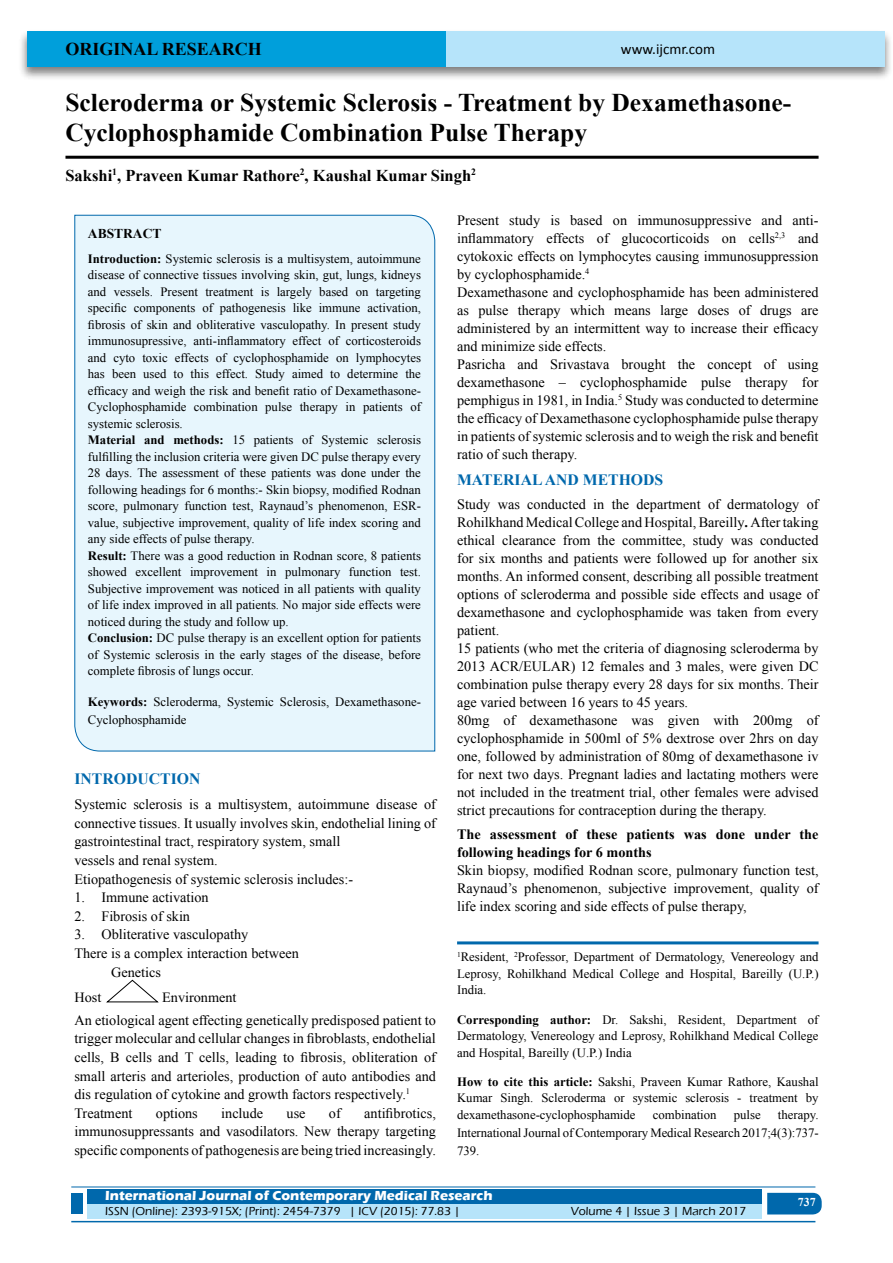
<style>
.page{position:relative;width:893px;height:1263px;background:#fff}
.page>*{position:absolute;margin:0;border:0;box-sizing:border-box;transform-origin:0 0}
.t1{font:700 25.5px/30px "Times New Roman";color:#000}
.t2{font:700 18px "Times New Roman";color:#000}
.t3{font:700 16.5px "Times New Roman";color:#000}
.t4{font:700 15.75px "Times New Roman";color:#0068ac}
.t5{font:15px "Calibri";color:#000}
.t6{font:14.25px/18px "Times New Roman";color:#000}
.t7{font:700 14.25px/18px "Times New Roman";color:#000}
.t8{font:700 13.5px "Eras ITC";color:#fff}
.t9{font:700 13.5px "Times New Roman";color:#000}
.t10{font:12.75px/16.5px "Times New Roman";color:#000;text-align:justify}
.t11{font:500 12px "Eras ITC";color:#000}
.t12{font:700 12px "Times New Roman";color:#fff}
.s1{font-weight:700}
</style>
<div class="page">
<div style="left:19px;top:29px;width:874px;height:52px;background:#000;opacity:.5"></div>
<div style="left:27px;top:31px;width:858px;height:35px;background:#b6e4fa"></div>
<div style="left:27px;top:31px;width:419px;height:35px;background:#009fdb"></div>
<div style="left:87px;top:1189px;width:674px;height:15px;background:#0068ac"></div>
<div style="left:87px;top:1204px;width:674px;height:15px;background:#b6e4fa"></div>
<svg style="left:767px;top:1193px;width:55px;height:21px"></svg>
<hr style="left:71px;top:1186px;width:744px;height:1px;background:#0068ac">
<hr style="left:71px;top:1221px;width:744px;height:1px;background:#0068ac">
<div style="left:71px;top:1193px;width:12px;height:21px;background:#0068ac"></div>
<hr style="left:65px;top:156px;width:754px;height:3px;background:#000">
<div style="left:74px;top:214px;width:361px;height:538px;background:#e7f6fd"></div>
<svg style="left:106px;top:979px;width:52px;height:24px"></svg>
<hr style="left:457px;top:941px;width:362px;height:3px;background:#0068ac">
<p class="t2" style="left:65px;top:36px;width:198px">original researc h</p>
<p class="t5" style="left:621px;top:40px;width:96px">www.ijcmr.com</p>
<h1 class="t1" style="left:65px;top:87px;width:727px">Scleroderma or Systemic Sclerosis - Treatment by Dexamethasone-<br>Cyclophosphamide Combination Pulse Therapy</h1>
<p class="t3" style="left:65px;top:164px;width:412px">Sakshi<sup>1</sup>, Praveen Kumar Rathore<sup>2</sup>, Kaushal Kumar Singh<sup>2</sup></p>
<p class="t9" style="left:88px;top:224px;width:75px">ABSTRACT</p>
<p class="t10" style="left:88px;top:250px;width:335px;text-align:left"><span class="s1">Introduction:</span> Systemic sclerosis is a multisystem, autoimmune disease of connective tissues involving skin, gut, lungs, kidneys and vessels. Present treatment is largely based on targeting specific components of pathogenesis like immune activation, fibrosis of skin and obliterative vasculopathy. In present study immunosupressive, anti-inflammatory effect of corticosteroids and cyto toxic effects of cyclophosphamide on lymphocytes has been used to this effect. Study aimed to determine the efficacy and weigh the risk and benefit ratio of Dexamethasone-Cyclophosphamide combination pulse therapy in patients of systemic sclerosis.<br><span class="s1">Material and methods:</span> 15 patients of Systemic sclerosis fulfilling the inclusion criteria were given DC pulse therapy every 28 days. The assessment of these patients was done under the following headings for 6 months:- Skin biopsy, modified Rodnan score, pulmonary function test, Raynaud’s phenomenon, ESR&shy;value, subjective improvement, quality of life index scoring and any side effects of pulse therapy.<br><span class="s1">Result:</span> There was a good reduction in Rodnan score, 8 patients showed excellent improvement in pulmonary function test.<br>Subjective improvement was noticed in all patients with quality of life index improved in all patients. No major side effects were noticed during the study and follow up.<br><span class="s1">Conclusion:</span> DC pulse therapy is an excellent option for patients of Systemic sclerosis in the early stages of the disease, before complete fibrosis of lungs occur.</p>
<p class="t10" style="left:88px;top:692px;width:335px;line-height:18px"><span class="s1">Keywords:</span> Scleroderma, Systemic Sclerosis, Dexamethasone-<br>Cyclophosphamide</p>
<p class="t4" style="left:74px;top:768px;width:127px">Introduction</p>
<p class="t6" style="left:74px;top:795px;width:363px;line-height:18.6px">Systemic sclerosis is a multisystem, autoimmune disease of connective tissues. It usually involves skin, endothelial lining of gastrointestinal tract, respiratory system, small<br>vessels and renal system.<br>Etiopathogenesis of systemic sclerosis includes:-</p>
<p class="t6" style="left:74px;top:888px;width:136px">1. Immune activation</p>
<p class="t6" style="left:74px;top:907px;width:117px">2. Fibrosis of skin</p>
<p class="t6" style="left:74px;top:925px;width:226px;line-height:18.6px">3. Obliterative vasculopathy<br>There is a complex interaction between</p>
<p class="t6" style="left:74px;top:988px;width:28px">Host</p>
<p class="t6" style="left:162px;top:988px;width:76px">Environment</p>
<p class="t6" style="left:111px;top:963px;width:51px">Genetics</p>
<p class="t6" style="left:74px;top:1010px;width:363px;line-height:18.6px">An etiological agent effecting genetically predisposed patient to trigger molecular and cellular changes in fibroblasts, endothelial cells, B cells and T cells, leading to fibrosis, obliteration of small arteris and arterioles, production of auto antibodies and dis regulation of cytokine and growth factors respectively.<sup>1<br></sup>Treatment</p>
<p class="t6" style="left:74px;top:1103px;width:363px;line-height:18.6px;text-align:justify;text-indent:290px">antifibrotics, immunosuppressants and vasodilators. New therapy targeting specific components of pathogenesis are being tried increasingly.</p>
<p class="t6" style="left:156px;top:1104px;width:43px">options</p>
<p class="t6" style="left:221px;top:1104px;width:43px">include</p>
<p class="t6" style="left:287px;top:1104px;width:20px">use</p>
<p class="t6" style="left:329px;top:1104px;width:13px">of</p>
<p class="t6" style="left:457px;top:211px;width:363px">Present study is based on immunosuppressive and anti&shy;inflammatory effects of glucocorticoids on cells<sup>2,3</sup> and cytokoxic effects on lymphocytes causing immunosuppression by cyclophosphamide.<sup>4<br></sup>Dexamethasone and cyclophosphamide has been administered as pulse therapy which means large doses of drugs are administered by an intermittent way to increase their efficacy and minimize side effects.<br>Pasricha and Srivastava brought the concept of using dexamethasone – cyclophosphamide pulse therapy for pemphigus in 1981, in India.<sup>5</sup> Study was conducted to determine the efficacy of Dexamethasone cyclophosphamide pulse therapy in patients of systemic sclerosis and to weigh the risk and benefit ratio of such therapy.</p>
<p class="t4" style="left:457px;top:468px;width:197px">Material and methods</p>
<p class="t6" style="left:457px;top:495px;width:363px">Study was conducted in the department of dermatology of Rohilkhand Medical College and Hospital, Bareilly<span class="s1">.</span> After taking ethical clearance from the committee, study was conducted for six months and patients were followed up for another six months. An informed consent, describing all possible treatment options of scleroderma and possible side effects and usage of dexamethasone and cyclophosphamide was taken from every patient.<br>15 patients (who met the criteria of diagnosing scleroderma by 2013 ACR/EULAR) 12 females and 3 males, were given DC combination pulse therapy every 28 days for six months. Their age varied between 16 years to 45 years.<br>80mg of dexamethasone was given with 200mg of cyclophosphamide in 500ml of 5% dextrose over 2hrs on day one, followed by administration of 80mg of dexamethasone iv for next two days. Pregnant ladies and lactating mothers were not included in the treatment trial, other females were advised strict precautions for contraception during the therapy.</p>
<p class="t7" style="left:457px;top:825px;width:363px">The assessment of these patients was done under the following headings for 6 months</p>
<p class="t6" style="left:457px;top:861px;width:363px;text-align:justify">Skin biopsy, modified Rodnan score, pulmonary function test, Raynaud’s phenomenon, subjective improvement, quality of life index scoring and side effects of pulse therapy,</p>
<p class="t10" style="left:457px;top:949px;width:363px"><sup>1</sup>Resident, <sup>2</sup>Professor, Department of Dermatology, Venereology and Leprosy, Rohilkhand Medical College and Hospital, Bareilly (U.P.)<br>India.</p>
<p class="t10" style="left:457px;top:1011px;width:363px"><span class="s1">Corresponding author:</span> Dr. Sakshi, Resident, Department of Dermatology, Venereology and Leprosy, Rohilkhand Medical College and Hospital, Bareilly (U.P.) India</p>
<p class="t10" style="left:457px;top:1073px;width:363px"><span class="s1">How to cite this article:</span> Sakshi, Praveen Kumar Rathore, Kaushal Kumar Singh. Scleroderma or systemic sclerosis - treatment by dexamethasone-cyclophosphamide</p>
<p class="t10" style="left:457px;top:1105px;width:363px;line-height:18px;text-indent:321px">therapy.<br>International Journal of Contemporary Medical Research 2017;4(3):737- 739.</p>
<p class="t10" style="left:653px;top:1106px;width:65px">combination</p>
<p class="t10" style="left:734px;top:1106px;width:28px">pulse</p>
<p class="t8" style="left:105px;top:1188px;width:389px">International Journal of Contemporary Medical Research</p>
<p class="t11" style="left:105px;top:1204px;width:356px">ISSN (Online): 2393-915X; (Print): 2454-7379 | ICV (2015): 77.83 |</p>
<p class="t11" style="left:571px;top:1204px;width:177px">Volume 4 | Issue 3 | March 2017</p>
<p class="t12" style="left:798px;top:1194px;width:19px">737</p>
</div>
